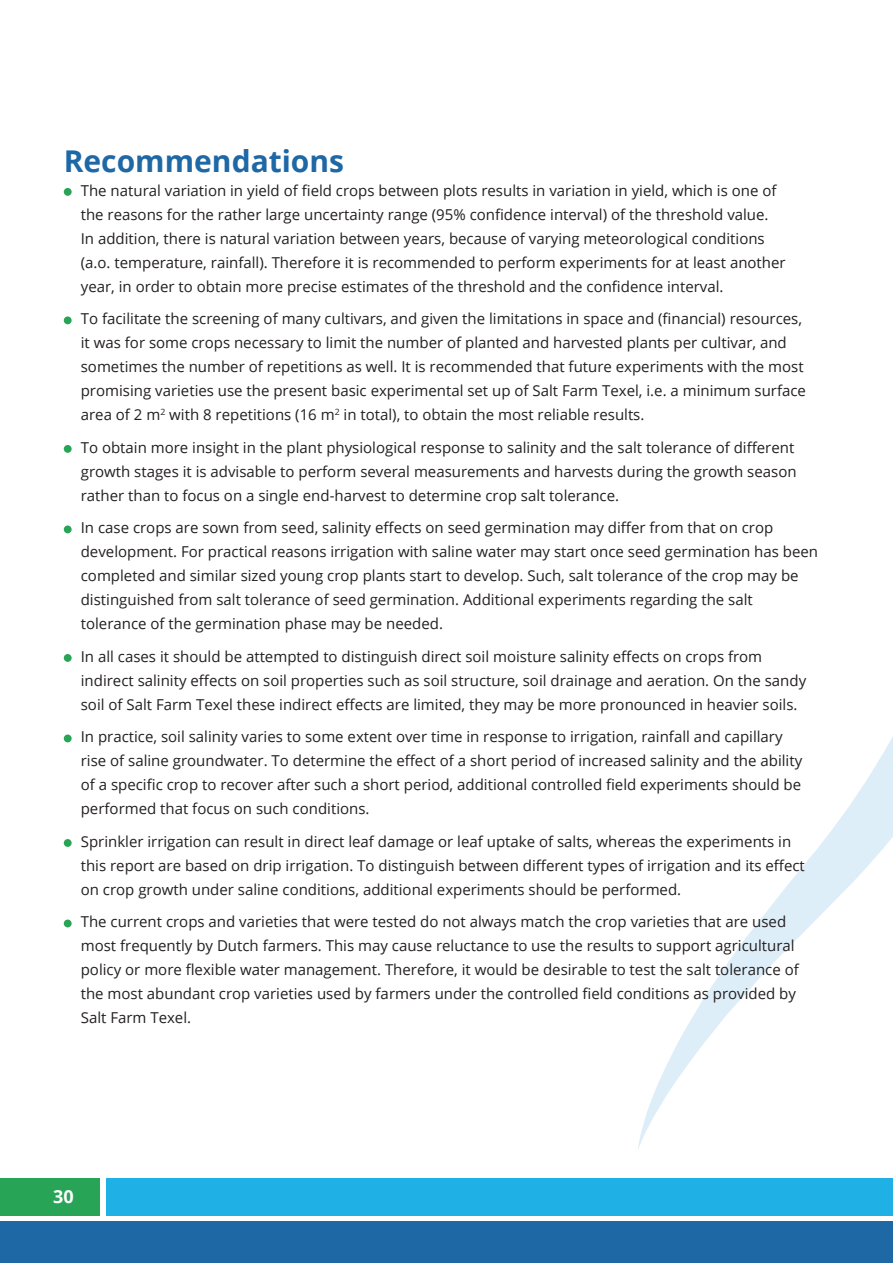
<style>
.page{position:relative;width:893px;height:1263px;background:#fff}
.page>*{position:absolute;margin:0;border:0;box-sizing:border-box;transform-origin:0 0}
.t1{font:700 30px "Open Sans";color:#1e68a6}
.t2{font:700 18px "Open Sans";color:#fff}
.t3{font:15px/24px "Open Sans";color:#231f20}
</style>
<div class="page">
<svg style="left:638px;top:737px;width:255px;height:413px"></svg>
<div style="left:0;top:1178px;width:100px;height:37px;background:#28a456"></div>
<div style="left:106px;top:1178px;width:787px;height:37px;background:#1fb0e6"></div>
<div style="left:0;top:1222px;width:893px;height:41px;background:#1e68a6"></div>
<div style="left:64px;top:188px;width:8px;height:8px;background:#28a456;border-radius:50%"></div>
<div style="left:64px;top:316px;width:8px;height:8px;background:#28a456;border-radius:50%"></div>
<div style="left:64px;top:445px;width:8px;height:8px;background:#28a456;border-radius:50%"></div>
<div style="left:64px;top:525px;width:8px;height:8px;background:#28a456;border-radius:50%"></div>
<div style="left:64px;top:654px;width:8px;height:8px;background:#28a456;border-radius:50%"></div>
<div style="left:64px;top:734px;width:8px;height:8px;background:#28a456;border-radius:50%"></div>
<div style="left:64px;top:839px;width:8px;height:8px;background:#28a456;border-radius:50%"></div>
<div style="left:64px;top:919px;width:8px;height:8px;background:#28a456;border-radius:50%"></div>
<h1 class="t1" style="left:64px;top:140px;width:282px">Recommendations</h1>
<p class="t3" style="left:81px;top:178px;width:706px">The natural variation in yield of field crops between plots results in variation in yield, which is one of the reasons for the rather large uncertainty range (95% confidence interval) of the threshold value.<br>In addition, there is natural variation between years, because of varying meteorological conditions (a.o. temperature, rainfall). Therefore it is recommended to perform experiments for at least another year, in order to obtain more precise estimates of the threshold and the confidence interval.</p>
<p class="t3" style="left:81px;top:306px;width:727px">To facilitate the screening of many cultivars, and given the limitations in space and (financial) resources, it was for some crops necessary to limit the number of planted and harvested plants per cultivar, and sometimes the number of repetitions as well. It is recommended that future experiments with the most promising varieties use the present basic experimental set up of Salt Farm Texel, i.e. a minimum surface area of 2 m<sup>2</sup> with 8 repetitions (16 m<sup>2</sup> in total), to obtain the most reliable results.</p>
<p class="t3" style="left:81px;top:435px;width:717px">To obtain more insight in the plant physiological response to salinity and the salt tolerance of different growth stages it is advisable to perform several measurements and harvests during the growth season rather than to focus on a single end-harvest to determine crop salt tolerance.</p>
<p class="t3" style="left:81px;top:515px;width:739px">In case crops are sown from seed, salinity effects on seed germination may differ from that on crop development. For practical reasons irrigation with saline water may start once seed germination has been completed and similar sized young crop plants start to develop. Such, salt tolerance of the crop may be distinguished from salt tolerance of seed germination. Additional experiments regarding the salt tolerance of the germination phase may be needed.</p>
<p class="t3" style="left:81px;top:644px;width:727px">In all cases it should be attempted to distinguish direct soil moisture salinity effects on crops from indirect salinity effects on soil properties such as soil structure, soil drainage and aeration. On the sandy soil of Salt Farm Texel these indirect effects are limited, they may be more pronounced in heavier soils.</p>
<p class="t3" style="left:81px;top:724px;width:723px">In practice, soil salinity varies to some extent over time in response to irrigation, rainfall and capillary rise of saline groundwater. To determine the effect of a short period of increased salinity and the ability of a specific crop to recover after such a short period, additional controlled field experiments should be performed that focus on such conditions.</p>
<p class="t3" style="left:81px;top:829px;width:726px">Sprinkler irrigation can result in direct leaf damage or leaf uptake of salts, whereas the experiments in this report are based on drip irrigation. To distinguish between different types of irrigation and its effect on crop growth under saline conditions, additional experiments should be performed.</p>
<p class="t3" style="left:81px;top:909px;width:720px">The current crops and varieties that were tested do not always match the crop varieties that are used most frequently by Dutch farmers. This may cause reluctance to use the results to support agricultural policy or more flexible water management. Therefore, it would be desirable to test the salt tolerance of the most abundant crop varieties used by farmers under the controlled field conditions as provided by Salt Farm Texel.</p>
<p class="t2" style="left:53px;top:1183px;width:22px">30</p>
</div>
